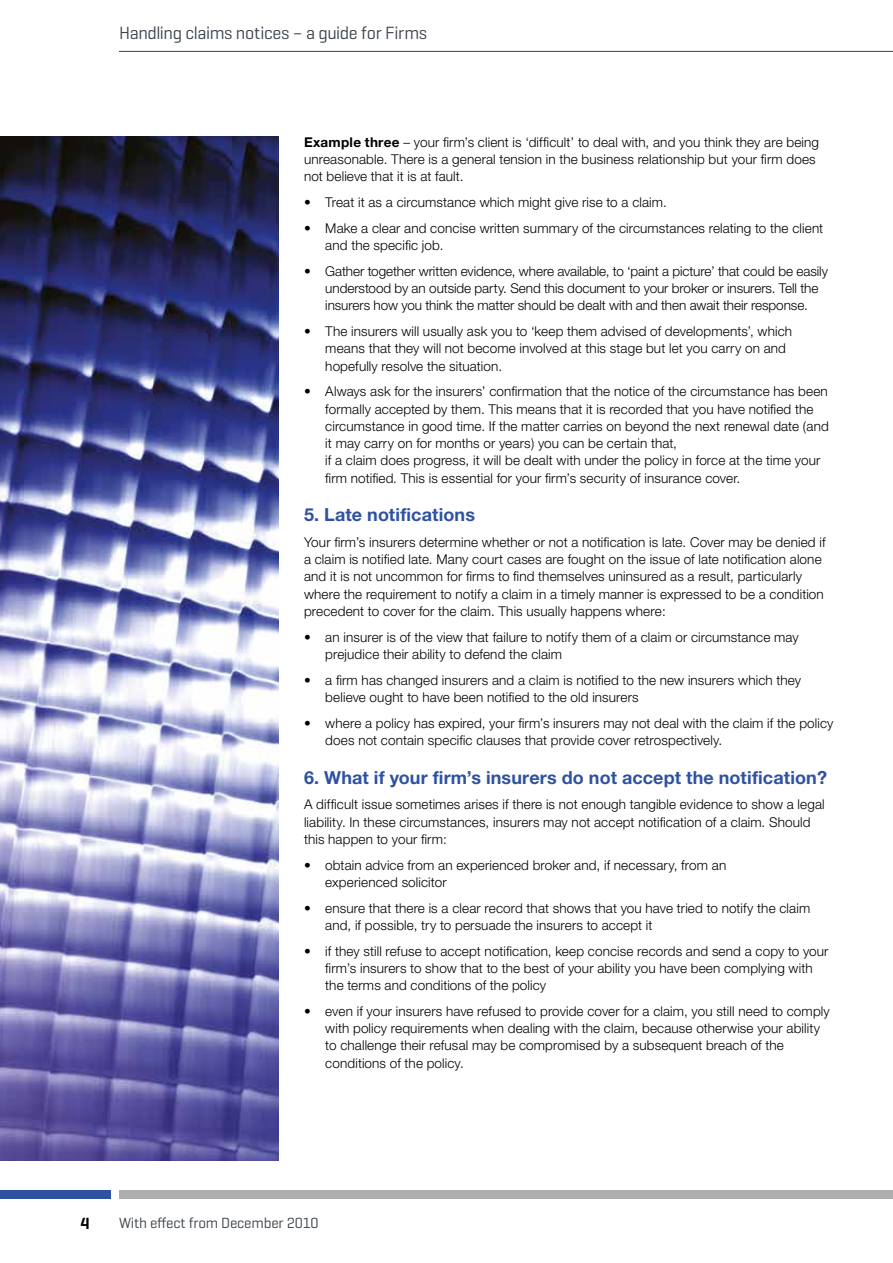
<style>
.page{position:relative;width:893px;height:1263px;background:#fff}
.page>*{position:absolute;margin:0;border:0;box-sizing:border-box;transform-origin:0 0}
.t1{font:700 18px "Helvetica Neue";letter-spacing:.005em;color:#2f52a0}
.t2{font:18px "Geogrotesque";letter-spacing:-.025em;color:#3d444c}
.t3{font:600 16.5px "Geogrotesque";color:#000}
.t4{font:15px "Geogrotesque";letter-spacing:-.01em;color:#3d444c}
.t5{font:300 13.5px/17.2px "Helvetica Neue";letter-spacing:.01em;color:#000}
.s1{font-weight:700}
</style>
<div class="page">
<div style="left:0;top:1191px;width:111px;height:8px;background:#2f52a0"></div>
<div style="left:119px;top:1191px;width:774px;height:8px;background:#aeaeae"></div>
<hr style="left:119px;top:51px;width:774px;height:1px;background:#3d444c">
<img style="left:0;top:136px;width:279px;height:1025px">
<h1 class="t2" style="left:119px;top:21px;width:310px">Handling claims notices – a guide for Firms</h1>
<p class="t5" style="left:304px;top:133px;width:517px"><span class="s1">Example three</span> – your firm’s client is ‘difficult’ to deal with, and you think they are being unreasonable. There is a general tension in the business relationship but your firm does not believe that it is at fault.</p>
<p class="t5" style="left:304px;top:193px;width:364px">• Treat it as a circumstance which might give rise to a claim.</p>
<p class="t5" style="left:325px;top:219px;width:499px;text-indent:-21px">• Make a clear and concise written summary of the circumstances relating to the client and the specific job.</p>
<p class="t5" style="left:325px;top:262px;width:504px;text-indent:-21px">• Gather together written evidence, where available, to ‘paint a picture’ that could be easily understood by an outside party. Send this document to your broker or insurers. Tell the insurers how you think the matter should be dealt with and then await their response.</p>
<p class="t5" style="left:325px;top:322px;width:468px;text-indent:-21px">• The insurers will usually ask you to ‘keep them advised of developments’, which means that they will not become involved at this stage but let you carry on and hopefully resolve the situation.</p>
<p class="t5" style="left:325px;top:383px;width:505px;text-indent:-21px">• Always ask for the insurers’ confirmation that the notice of the circumstance has been formally accepted by them. This means that it is recorded that you have notified the circumstance in good time. If the matter carries on beyond the next renewal date (and it may carry on for months or years) you can be certain that,<br>if a claim does progress, it will be dealt with under the policy in force at the time your firm notified. This is essential for your firm’s security of insurance cover.</p>
<h1 class="t1" style="left:304px;top:504px;width:173px">5. Late notifications</h1>
<p class="t5" style="left:304px;top:533px;width:523px">Your firm’s insurers determine whether or not a notification is late. Cover may be denied if a claim is notified late. Many court cases are fought on the issue of late notification alone and it is not uncommon for firms to find themselves uninsured as a result, particularly where the requirement to notify a claim in a timely manner is expressed to be a condition precedent to cover for the claim. This usually happens where:</p>
<p class="t5" style="left:325px;top:628px;width:475px;text-indent:-21px">• an insurer is of the view that failure to notify them of a claim or circumstance may prejudice their ability to defend the claim</p>
<p class="t5" style="left:325px;top:671px;width:477px;text-indent:-21px">• a firm has changed insurers and a claim is notified to the new insurers which they believe ought to have been notified to the old insurers</p>
<p class="t5" style="left:325px;top:714px;width:510px;text-indent:-21px">• where a policy has expired, your firm’s insurers may not deal with the claim if the policy does not contain specific clauses that provide cover retrospectively.</p>
<h1 class="t1" style="left:304px;top:766px;width:525px">6. What if your firm’s insurers do not accept the notification?</h1>
<p class="t5" style="left:304px;top:795px;width:522px">A difficult issue sometimes arises if there is not enough tangible evidence to show a legal liability. In these circumstances, insurers may not accept notification of a claim. Should this happen to your firm:</p>
<p class="t5" style="left:325px;top:856px;width:402px;text-indent:-21px">• obtain advice from an experienced broker and, if necessary, from an experienced solicitor</p>
<p class="t5" style="left:325px;top:899px;width:486px;text-indent:-21px">• ensure that there is a clear record that shows that you have tried to notify the claim and, if possible, try to persuade the insurers to accept it</p>
<p class="t5" style="left:325px;top:942px;width:505px;text-indent:-21px">• if they still refuse to accept notification, keep concise records and send a copy to your firm’s insurers to show that to the best of your ability you have been complying with the terms and conditions of the policy</p>
<p class="t5" style="left:325px;top:1002px;width:506px;text-indent:-21px">• even if your insurers have refused to provide cover for a claim, you still need to comply with policy requirements when dealing with the claim, because otherwise your ability to challenge their refusal may be compromised by a subsequent breach of the conditions of the policy.</p>
<p class="t3" style="left:81px;top:1213px;width:11px">4</p>
<p class="t4" style="left:119px;top:1214px;width:201px">With effect from December 2010</p>
</div>
